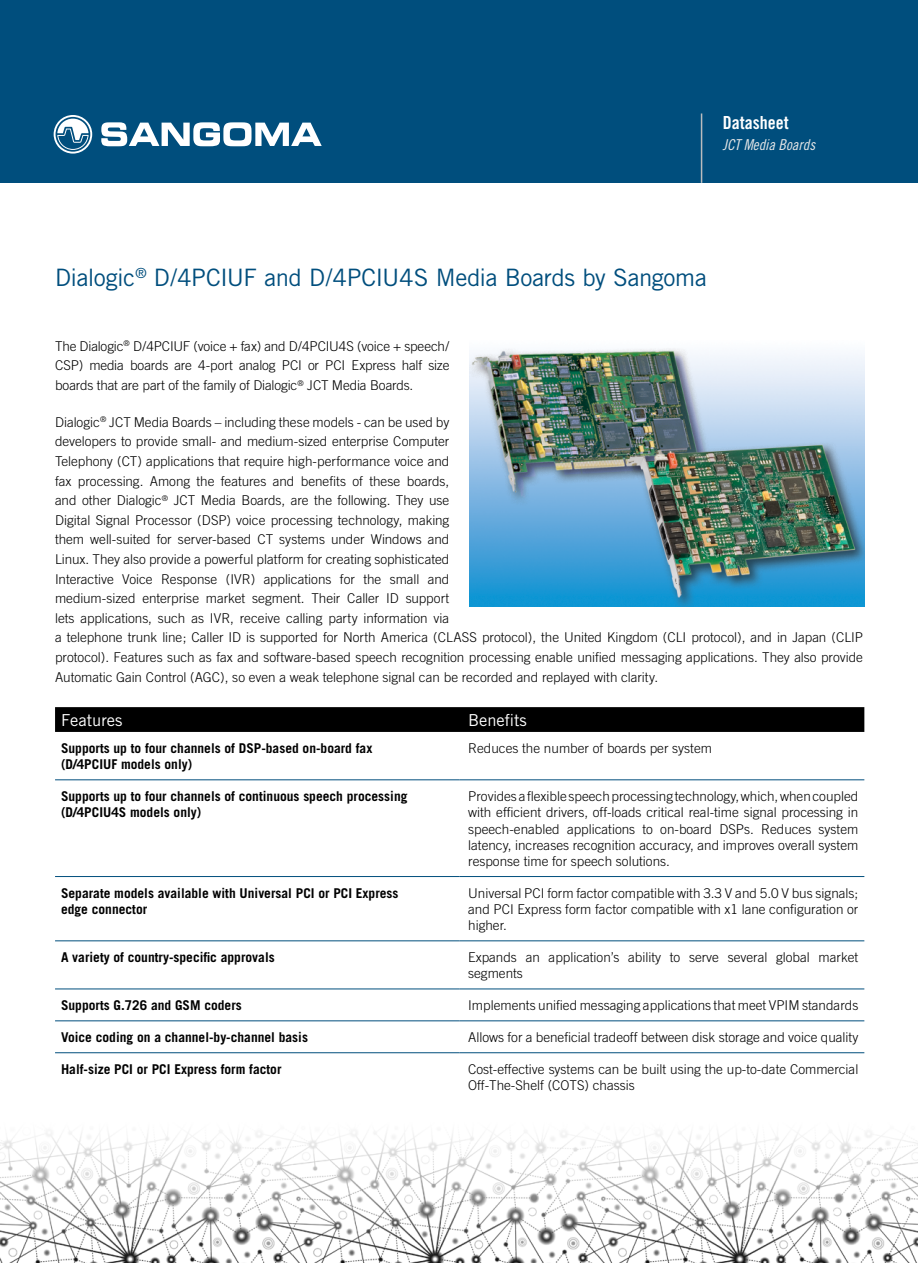
<style>
.page{position:relative;width:918px;height:1263px;background:#fff}
.page>*{position:absolute;margin:0;border:0;box-sizing:border-box;transform-origin:0 0}
.t1{font:24px "Trade Gothic";letter-spacing:-.02em;color:#004e7d}
.t2{font:18px "Trade Gothic Bold Cond Twenty";color:#fff}
.t3{font:16.5px "Trade Gothic";color:#fff}
.t4{font:15px "Trade Gothic Cond Eighteen Obl";color:#e6e7e8}
.t5{font:300 13.5px/19.6px "Trade Gothic";color:#000;text-align:justify}
.t6{font:700 13.5px/16.2px "Trade Gothic";color:#000}
</style>
<div class="page">
<div style="left:0;top:0;width:918px;height:183px;background:#004e7d"></div>
<hr style="left:701px;top:113px;width:1px;height:70px;background:#babcbe">
<img style="left:0;top:1133px;width:918px;height:130px">
<svg style="left:54px;top:115px;width:268px;height:39px"></svg>
<img style="left:470px;top:348px;width:394px;height:259px">
<svg style="left:55px;top:707px;width:809px;height:25px;background:#010101"></svg>
<hr style="left:55px;top:779px;width:405px;height:1px;background:#004e7d">
<hr style="left:460px;top:779px;width:404px;height:1px;background:#004e7d">
<hr style="left:55px;top:876px;width:405px;height:1px;background:#004e7d">
<hr style="left:460px;top:876px;width:404px;height:1px;background:#004e7d">
<hr style="left:55px;top:940px;width:405px;height:1px;background:#004e7d">
<hr style="left:460px;top:940px;width:404px;height:1px;background:#004e7d">
<hr style="left:55px;top:988px;width:405px;height:1px;background:#004e7d">
<hr style="left:460px;top:988px;width:404px;height:1px;background:#004e7d">
<hr style="left:55px;top:1020px;width:405px;height:1px;background:#004e7d">
<hr style="left:460px;top:1020px;width:404px;height:1px;background:#004e7d">
<hr style="left:55px;top:1052px;width:405px;height:1px;background:#004e7d">
<hr style="left:460px;top:1052px;width:404px;height:1px;background:#004e7d">
<h2 class="t2" style="left:723px;top:112px;width:67px">Datasheet</h2>
<p class="t4" style="left:723px;top:136px;width:94px">JCT Media Boards</p>
<h1 class="t1" style="left:55px;top:263px;width:653px">Dialogic<sup>®</sup> D/4PCIUF and D/4PCIU4S Media Boards by Sangoma</h1>
<p class="t5" style="left:55px;top:336px;width:396px">The Dialogic<sup>®</sup> D/4PCIUF (voice + fax) and D/4PCIU4S (voice + speech/ CSP) media boards are 4-port analog PCI or PCI Express half size boards that are part of the family of Dialogic<sup>®</sup> JCT Media Boards.</p>
<p class="t5" style="left:55px;top:412px;width:809px;text-align:left">Dialogic<sup>®</sup> JCT Media Boards – including these models - can be used by<br>developers to provide small- and medium-sized enterprise Computer<br>Telephony (CT) applications that require high-performance voice and<br>fax processing. Among the features and benefits of these boards,<br>and other Dialogic<sup>®</sup> JCT Media Boards, are the following. They use<br>Digital Signal Processor (DSP) voice processing technology, making<br>them well-suited for server-based CT systems under Windows and<br>Linux. They also provide a powerful platform for creating sophisticated<br>Interactive Voice Response (IVR) applications for the small and<br>medium-sized enterprise market segment. Their Caller ID support<br>lets applications, such as IVR, receive calling party information via<br>a telephone trunk line; Caller ID is supported for North America (CLASS protocol), the United Kingdom (CLI protocol), and in Japan (CLIP protocol). Features such as fax and software-based speech recognition processing enable unified messaging applications. They also provide Automatic Gain Control (AGC), so even a weak telephone signal can be recorded and replayed with clarity.</p>
<p class="t3" style="left:61px;top:710px;width:63px">Features</p>
<p class="t3" style="left:468px;top:710px;width:60px">Benefits</p>
<p class="t6" style="left:61px;top:740px;width:313px">Supports up to four channels of DSP-based on-board fax (D/4PCIUF models only)</p>
<p class="t5" style="left:468px;top:738px;width:245px">Reduces the number of boards per system</p>
<p class="t6" style="left:61px;top:788px;width:348px">Supports up to four channels of continuous speech processing (D/4PCIU4S models only)</p>
<p class="t5" style="left:468px;top:788px;width:392px;line-height:16.2px">Provides a flexible speech processing technology, which, when coupled with efficient drivers, off-loads critical real-time signal processing in speech-enabled applications to on-board DSPs. Reduces system latency, increases recognition accuracy, and improves overall system response time for speech solutions.</p>
<p class="t6" style="left:61px;top:884px;width:339px">Separate models available with Universal PCI or PCI Express edge connector</p>
<p class="t5" style="left:468px;top:885px;width:392px;line-height:16.2px">Universal PCI form factor compatible with 3.3 V and 5.0 V bus signals; and PCI Express form factor compatible with x1 lane configuration or higher.</p>
<p class="t6" style="left:61px;top:949px;width:215px">A variety of country-specific approvals</p>
<p class="t5" style="left:468px;top:949px;width:392px;line-height:16.2px">Expands an application’s ability to serve several global market segments</p>
<p class="t6" style="left:61px;top:997px;width:182px">Supports G.726 and GSM coders</p>
<p class="t5" style="left:468px;top:995px;width:392px">Implements unified messaging applications that meet VPIM standards</p>
<p class="t6" style="left:61px;top:1029px;width:249px">Voice coding on a channel-by-channel basis</p>
<p class="t5" style="left:468px;top:1027px;width:392px">Allows for a beneficial tradeoff between disk storage and voice quality</p>
<p class="t6" style="left:61px;top:1061px;width:222px">Half-size PCI or PCI Express form factor</p>
<p class="t5" style="left:468px;top:1061px;width:392px;line-height:16.2px">Cost-effective systems can be built using the up-to-date Commercial<br>Off-The-Shelf (COTS) chassis</p>
</div>
